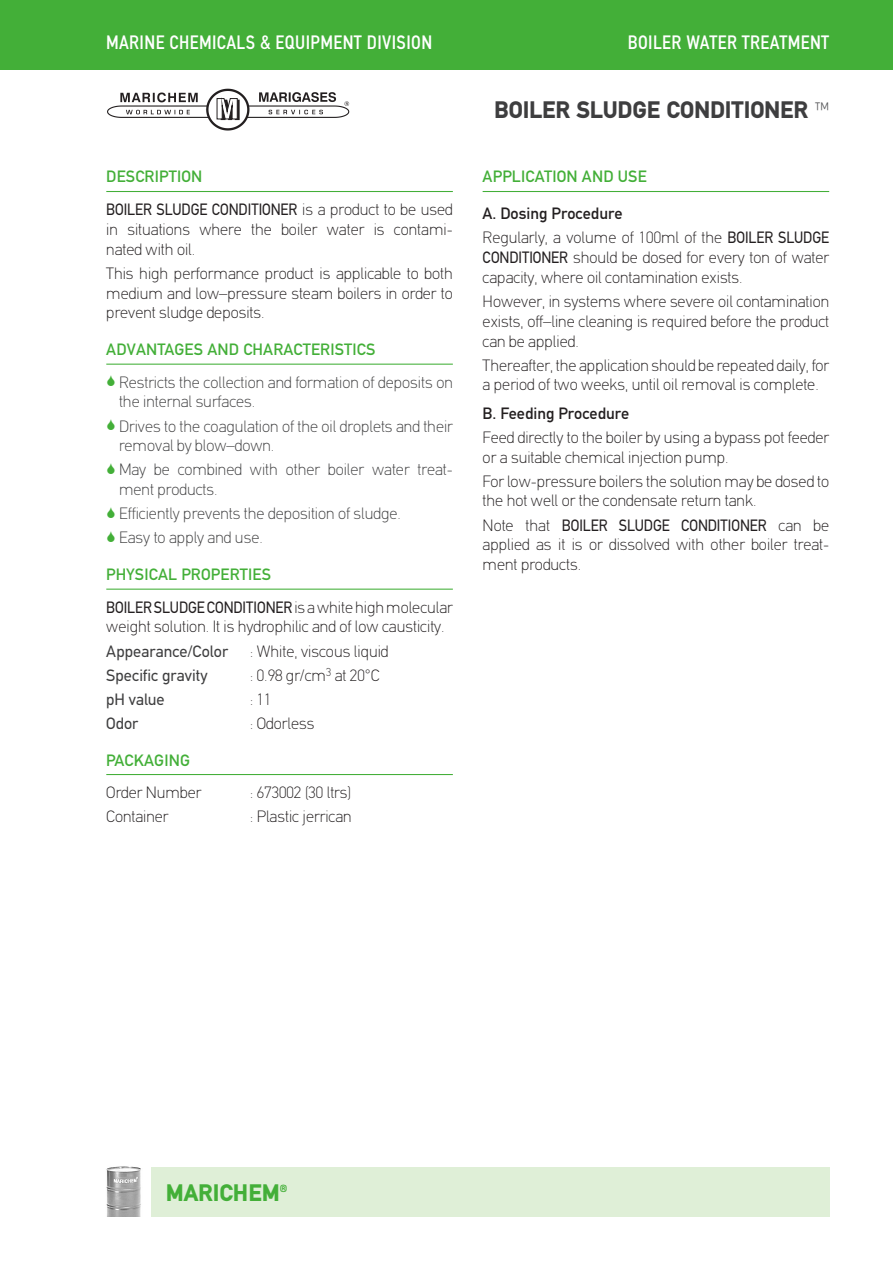
<style>
.page{position:relative;width:893px;height:1263px;background:#fff}
.page>*{position:absolute;margin:0;border:0;box-sizing:border-box;transform-origin:0 0}
.Title_PRODUCT{font:900 24px "PF Din Text";letter-spacing:-.01em;color:#3e3e3f}
.t1{font:900 24px "PF Din Text";color:#43af38}
.t2{font:500 condensed 19.5px "PF Din Text";letter-spacing:.02em;color:#fff}
.Body{font:100 16.5px/19.8px "PF Din Text";color:#231f20;text-align:justify}
.t3{font:100 16.5px/19.8px "PF Din Text";color:#3e3e3f}
.Heading_1_marichem{font:500 16.5px "PF Din Text";letter-spacing:.01em;color:#43af38}
.Body-2{font:16.5px "PF Din Text";color:#3e3e3f}
.Heading_2_ALL{font:500 16.5px "PF Din Text";color:#231f20}
.t4{font:700 10.5px "PF Din Text";color:#43af38}
.s1{font-weight:400}
.s2{font-weight:100;font-stretch:condensed;font-size:19.5px;color:#57585a}
</style>
<div class="page">
<div style="left:151px;top:1167px;width:678px;height:50px;background:#dfefd7"></div>
<svg style="left:107px;top:89px;width:243px;height:42px"></svg>
<img style="left:106px;top:1166px;width:35px;height:51px">
<div style="left:0;top:0;width:893px;height:70px;background:#43af38"></div>
<hr style="left:106px;top:191px;width:347px;height:1px;background:#43af38">
<hr style="left:106px;top:364px;width:347px;height:1px;background:#43af38">
<hr style="left:106px;top:589px;width:347px;height:1px;background:#43af38">
<hr style="left:106px;top:774px;width:347px;height:1px;background:#43af38">
<hr style="left:483px;top:191px;width:346px;height:1px;background:#43af38">
<p class="t2" style="left:106px;top:31px;width:328px">MARINE CHEMICALS &amp; EQUIPMENT DIVISION</p>
<p class="t2" style="left:628px;top:31px;width:203px">BOILER WATER TREATMENT</p>
<p class="Heading_1_marichem" style="left:106px;top:167px;width:98px">DESCRIPTION</p>
<p class="Body" style="left:106px;top:200px;width:348px"><span class="s1">BOILER SLUDGE CONDITIONER</span> is a product to be used in situations where the boiler water is contami&shy;nated with oil.</p>
<p class="Body" style="left:106px;top:263px;width:348px">This high performance product is applicable to both medium and low–pressure steam boilers in order to prevent sludge deposits.</p>
<p class="Heading_1_marichem" style="left:106px;top:340px;width:271px">ADVANTAGES AND CHARACTERISTICS</p>
<p class="t3" style="left:119px;top:372px;width:335px">Restricts the collection and formation of deposits on the internal surfaces.</p>
<p class="t3" style="left:119px;top:416px;width:335px">Drives to the coagulation of the oil droplets and their removal by blow–down.</p>
<p class="t3" style="left:119px;top:460px;width:335px">May be combined with other boiler water treat&shy;ment products.</p>
<p class="t3" style="left:119px;top:504px;width:283px">Efficiently prevents the deposition of sludge.</p>
<p class="t3" style="left:119px;top:528px;width:145px">Easy to apply and use.</p>
<p class="Heading_1_marichem" style="left:106px;top:565px;width:166px">PHYSICAL PROPERTIES</p>
<p class="Body" style="left:106px;top:597px;width:348px"><span class="s1">BOILER SLUDGE CONDITIONER</span> is a white high molecular weight solution. It is hydrophilic and of low causticity.</p>
<p class="Body-2" style="left:106px;top:641px;width:123px">Appearance/Color</p>
<p class="Body" style="left:250px;top:641px;width:140px">: White, viscous liquid</p>
<p class="Body-2" style="left:106px;top:665px;width:103px">Specific gravity</p>
<p class="Body" style="left:250px;top:665px;width:131px">: 0.98 gr/cm<sup>3</sup> at 20°C</p>
<p class="Body-2" style="left:106px;top:689px;width:60px">pH value</p>
<p class="Body" style="left:250px;top:689px;width:23px">: 11</p>
<p class="Body-2" style="left:106px;top:713px;width:34px">Odor</p>
<p class="Body" style="left:250px;top:713px;width:66px">: Odorless</p>
<p class="Heading_1_marichem" style="left:106px;top:750px;width:85px">PACKAGING</p>
<p class="Body" style="left:106px;top:782px;width:97px">Order Number</p>
<p class="Body" style="left:250px;top:782px;width:102px">: 673002 (30 ltrs)</p>
<p class="Body" style="left:106px;top:807px;width:64px">Container</p>
<p class="Body" style="left:250px;top:807px;width:103px">: Plastic jerrican</p>
<p class="Title_PRODUCT" style="left:494px;top:95px;width:337px">BOILER SLUDGE CONDITIONER <span class="s2">™</span></p>
<p class="Heading_1_marichem" style="left:483px;top:167px;width:166px">APPLICATION AND USE</p>
<p class="Heading_2_ALL" style="left:483px;top:204px;width:141px">A. Dosing Procedure</p>
<p class="Body" style="left:483px;top:228px;width:348px">Regularly, a volume of 100ml of the <span class="s1">BOILER SLUDGE CONDITIONER</span> should be dosed for every ton of water capacity, where oil contamination exists.</p>
<p class="Body" style="left:483px;top:291px;width:348px">However, in systems where severe oil contamination exists, off–line cleaning is required before the product can be applied.</p>
<p class="Body" style="left:483px;top:355px;width:348px">Thereafter, the application should be repeated daily, for a period of two weeks, until oil removal is complete.</p>
<p class="Heading_2_ALL" style="left:483px;top:404px;width:148px">B. Feeding Procedure</p>
<p class="Body" style="left:483px;top:427px;width:348px">Feed directly to the boiler by using a bypass pot feeder or a suitable chemical injection pump.</p>
<p class="Body" style="left:483px;top:471px;width:348px">For low-pressure boilers the solution may be dosed to the hot well or the condensate return tank.</p>
<p class="Body" style="left:483px;top:515px;width:348px">Note that <span class="s1">BOILER SLUDGE CONDITIONER</span> can be applied as it is or dissolved with other boiler treat&shy;ment products.</p>
<h1 class="t1" style="left:166px;top:1178px;width:115px">MARICHEM</h1>
<p class="t4" style="left:280px;top:1182px;width:10px">®</p>
</div>
